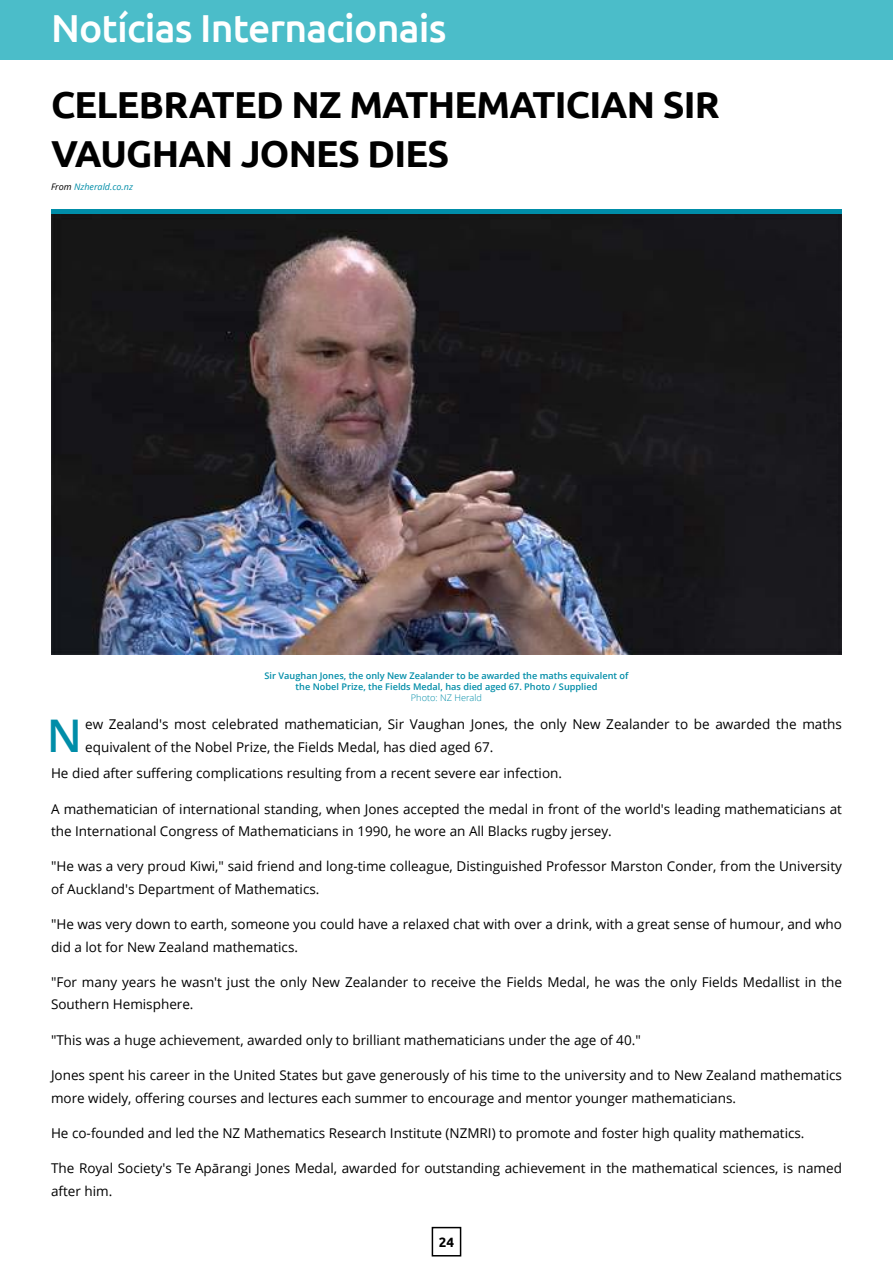
<style>
.page{position:relative;width:893px;height:1263px;background:#fff}
.page>*{position:absolute;margin:0;border:0;box-sizing:border-box;transform-origin:0 0}
.t1{font:600 45px "Open Sans";color:#008da8}
.t2{font:500 39px "Ubuntu";letter-spacing:-.02em;color:#fff}
.t3{font:700 37.5px/49.5px "Ubuntu";letter-spacing:-.02em;color:#000}
.t4{font:13.5px/22.5px "Open Sans";color:#000}
.t5{font:700 13.5px "Ubuntu";color:#000}
.t6{font:600 9.15px/10.9px "Open Sans";color:#008da8;text-align:center}
.t7{font:300 9.15px "Open Sans";color:#008da8}
.t8{font:italic 9px "Open Sans";color:#008da8}
.s1{color:#000}
</style>
<div class="page">
<div style="left:432px;top:1227px;width:29px;height:29px;border:2px solid #000"></div>
<img style="left:51px;top:214px;width:791px;height:441px">
<div style="left:51px;top:209px;width:791px;height:5px;background:#008da8"></div>
<div style="left:0;top:0;width:893px;height:60px;background:#4bbdc9"></div>
<h2 class="t2" style="left:51px;top:4px;width:397px">Notícias Internacionais</h2>
<h3 class="t3" style="left:51px;top:79px;width:670px">CELEBRATED NZ MATHEMATICIAN SIR<br>VAUGHAN JONES DIES</h3>
<p class="t8" style="left:51px;top:180px;width:83px"><span class="s1">From</span> Nzherald.co.nz</p>
<p class="t6" style="left:265px;top:669px;width:365px">Sir Vaughan Jones, the only New Zealander to be awarded the maths equivalent of the Nobel Prize, the Fields Medal, has died aged 67. Photo / Supplied</p>
<p class="t7" style="left:411px;top:691px;width:73px">Photo: NZ Herald</p>
<h1 class="t1" style="left:47px;top:704px;width:37px">N</h1>
<p class="t4" style="left:85px;top:713px;width:758px">ew Zealand's most celebrated mathematician, Sir Vaughan Jones, the only New Zealander to be awarded the maths equivalent of the Nobel Prize, the Fields Medal, has died aged 67.</p>
<p class="t4" style="left:51px;top:762px;width:512px">He died after suffering complications resulting from a recent severe ear infection.</p>
<p class="t4" style="left:51px;top:797px;width:792px">A mathematician of international standing, when Jones accepted the medal in front of the world's leading mathematicians at the International Congress of Mathematicians in 1990, he wore an All Blacks rugby jersey.</p>
<p class="t4" style="left:51px;top:855px;width:792px">"He was a very proud Kiwi," said friend and long-time colleague, Distinguished Professor Marston Conder, from the University of Auckland's Department of Mathematics.</p>
<p class="t4" style="left:51px;top:913px;width:792px">"He was very down to earth, someone you could have a relaxed chat with over a drink, with a great sense of humour, and who did a lot for New Zealand mathematics.</p>
<p class="t4" style="left:51px;top:970px;width:792px">"For many years he wasn't just the only New Zealander to receive the Fields Medal, he was the only Fields Medallist in the<br>Southern Hemisphere.</p>
<p class="t4" style="left:51px;top:1028px;width:591px">"This was a huge achievement, awarded only to brilliant mathematicians under the age of 40."</p>
<p class="t4" style="left:51px;top:1063px;width:792px">Jones spent his career in the United States but gave generously of his time to the university and to New Zealand mathematics more widely, offering courses and lectures each summer to encourage and mentor younger mathematicians.</p>
<p class="t4" style="left:51px;top:1121px;width:755px">He co-founded and led the NZ Mathematics Research Institute (NZMRI) to promote and foster high quality mathematics.</p>
<p class="t4" style="left:51px;top:1156px;width:792px">The Royal Society's Te Apārangi Jones Medal, awarded for outstanding achievement in the mathematical sciences, is named after him.</p>
<p class="t5" style="left:439px;top:1233px;width:17px">24</p>
</div>
